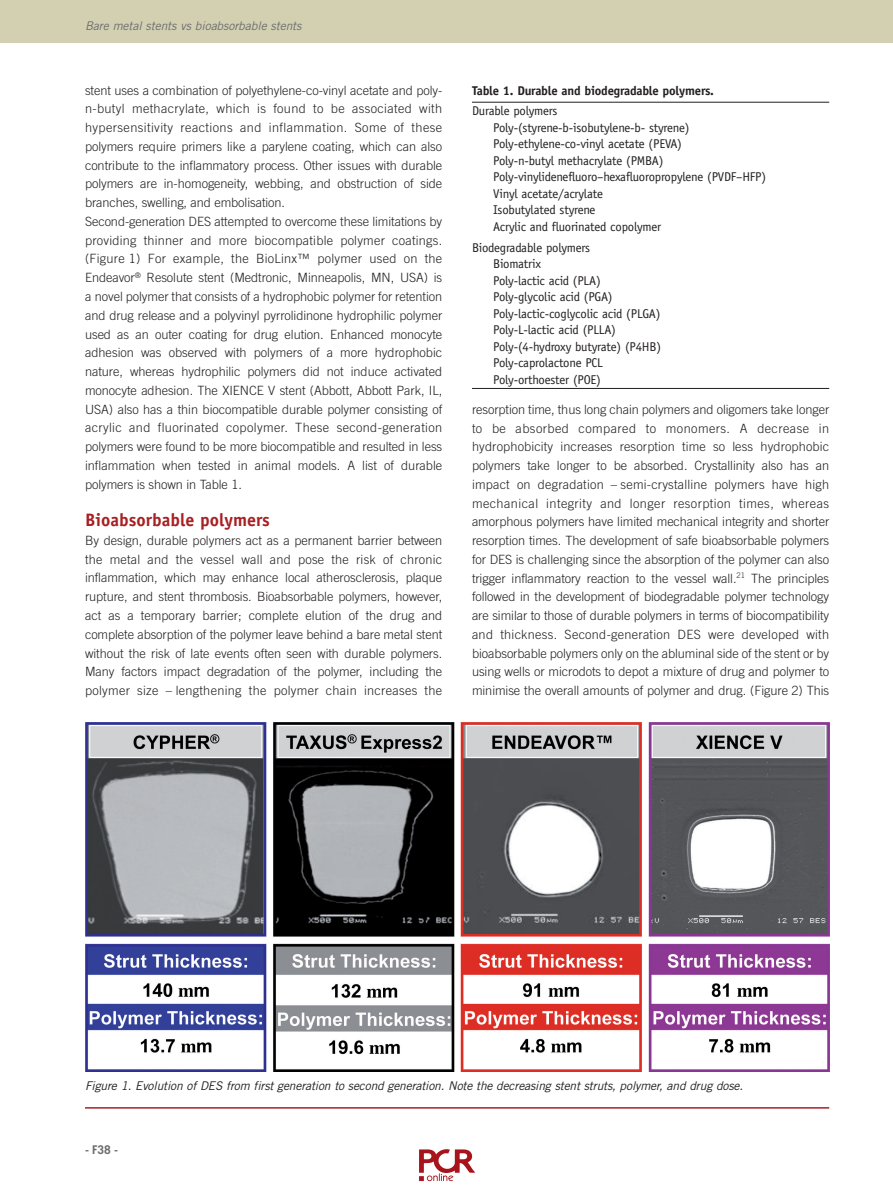
<style>
.page{position:relative;width:893px;height:1192px;background:#fff}
.page>*{position:absolute;margin:0;border:0;box-sizing:border-box;transform-origin:0 0}
.t1{font:700 18px "Officina Sans Std";color:#a72023}
.t2{font:300 12.75px/18.8px "Trade Gothic LT Std";letter-spacing:-.005em;color:#231f20;text-align:justify}
.t3{font:12.75px/16.5px "Officina Sans Std";letter-spacing:-.015em;color:#231f20}
.t4{font:700 12.75px "Officina Sans Std";letter-spacing:-.015em;color:#231f20}
.t5{font:italic 12px "Trade Gothic LT Std";letter-spacing:-.01em;color:#231f20}
.t6{font:italic 12px "Trade Gothic LT Std";letter-spacing:-.005em;color:#6c6d70}
.t7{font:700 12px "Trade Gothic LT Std";color:#6c6d70}
</style>
<div class="page">
<div style="left:0;top:0;width:893px;height:43px;background:#d3d0b2"></div>
<hr style="left:85px;top:1106px;width:744px;height:2px;background:#a72023">
<hr style="left:472px;top:102px;width:357px;height:1px;background:#231f20">
<hr style="left:472px;top:388px;width:357px;height:1px;background:#231f20">
<img style="left:85px;top:722px;width:744px;height:349px">
<img style="left:419px;top:1149px;width:56px;height:33px">
<p class="t6" style="left:85px;top:21px;width:218px">Bare metal stents vs bioabsorbable stents</p>
<p class="t2" style="left:85px;top:82px;width:359px;text-align:left">stent uses a combination of polyethylene-co-vinyl acetate and poly&shy;n-butyl methacrylate, which is found to be associated with hypersensitivity reactions and inflammation. Some of these polymers require primers like a parylene coating, which can also contribute to the inflammatory process. Other issues with durable polymers are in-homogeneity, webbing, and obstruction of side branches, swelling, and embolisation.<br>Second-generation DES attempted to overcome these limitations by providing thinner and more biocompatible polymer coatings. (Figure 1) For example, the BioLinx™ polymer used on the Endeavor<sup>®</sup> Resolute stent (Medtronic, Minneapolis, MN, USA) is a novel polymer that consists of a hydrophobic polymer for retention and drug release and a polyvinyl pyrrolidinone hydrophilic polymer used as an outer coating for drug elution. Enhanced monocyte adhesion was observed with polymers of a more hydrophobic nature, whereas hydrophilic polymers did not induce activated monocyte adhesion. The XIENCE V stent (Abbott, Abbott Park, IL, USA) also has a thin biocompatible durable polymer consisting of acrylic and fluorinated copolymer. These second-generation polymers were found to be more biocompatible and resulted in less inflammation when tested in animal models. A list of durable polymers is shown in Table 1.</p>
<h1 class="t1" style="left:85px;top:513px;width:186px">Bioabsorbable polymers</h1>
<p class="t2" style="left:85px;top:532px;width:359px">By design, durable polymers act as a permanent barrier between the metal and the vessel wall and pose the risk of chronic inflammation, which may enhance local atherosclerosis, plaque rupture, and stent thrombosis. Bioabsorbable polymers, however, act as a temporary barrier; complete elution of the drug and complete absorption of the polymer leave behind a bare metal stent without the risk of late events often seen with durable polymers.<br>Many factors impact degradation of the polymer, including the polymer size – lengthening the polymer chain increases the</p>
<p class="t4" style="left:472px;top:85px;width:243px">Table 1. Durable and biodegradable polymers.</p>
<p class="t3" style="left:493px;top:104px;width:274px;text-indent:-21px">Durable polymers<br>Poly-(styrene-b-isobutylene-b- styrene)<br>Poly-ethylene-co-vinyl acetate (PEVA)<br>Poly-n-butyl methacrylate (PMBA)<br>Poly-vinylidenefluoro–hexafluoropropylene (PVDF–HFP)<br>Vinyl acetate/acrylate<br>Isobutylated styrene<br>Acrylic and fluorinated copolymer</p>
<p class="t3" style="left:493px;top:240px;width:169px;text-indent:-21px">Biodegradable polymers<br>Biomatrix<br>Poly-lactic acid (PLA)<br>Poly-glycolic acid (PGA)<br>Poly-lactic-coglycolic acid (PLGA)<br>Poly-L-lactic acid (PLLA)<br>Poly-(4-hydroxy butyrate) (P4HB)<br>Poly-caprolactone PCL<br>Poly-orthoester (POE)</p>
<p class="t2" style="left:472px;top:401px;width:359px">resorption time, thus long chain polymers and oligomers take longer to be absorbed compared to monomers. A decrease in hydrophobicity increases resorption time so less hydrophobic polymers take longer to be absorbed. Crystallinity also has an impact on degradation – semi-crystalline polymers have high mechanical integrity and longer resorption times, whereas amorphous polymers have limited mechanical integrity and shorter resorption times. The development of safe bioabsorbable polymers for DES is challenging since the absorption of the polymer can also trigger inflammatory reaction to the vessel wall.<sup>21</sup> The principles followed in the development of biodegradable polymer technology are similar to those of durable polymers in terms of biocompatibility and thickness. Second-generation DES were developed with bioabsorbable polymers only on the abluminal side of the stent or by using wells or microdots to depot a mixture of drug and polymer to minimise the overall amounts of polymer and drug. (Figure 2) This</p>
<p class="t5" style="left:85px;top:1081px;width:660px">Figure 1. Evolution of DES from first generation to second generation. Note the decreasing stent struts, polymer, and drug dose.</p>
<p class="t7" style="left:85px;top:1144px;width:34px">- F38 -</p>
</div>
